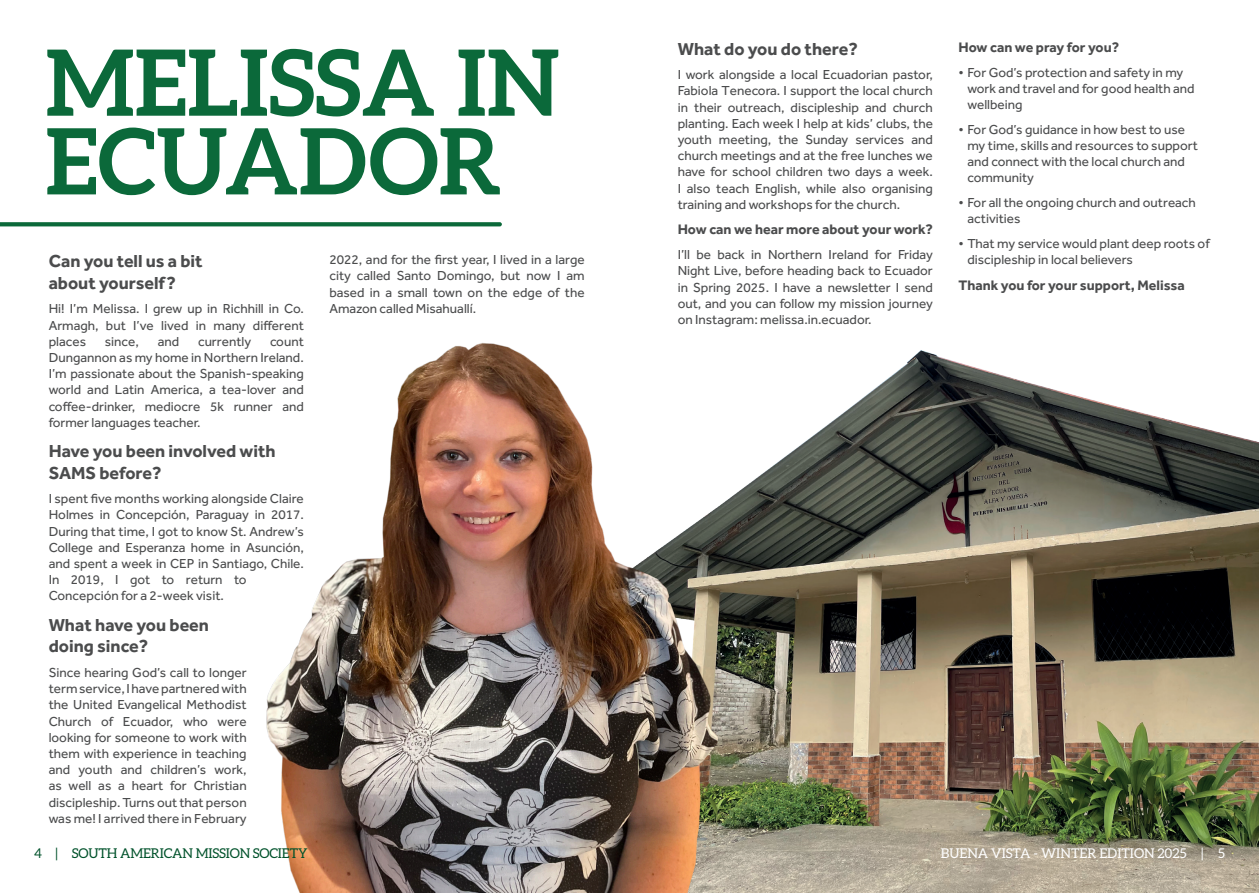
<style>
.page{position:relative;width:1259px;height:893px;background:#fff}
.page>*{position:absolute;margin:0;border:0;box-sizing:border-box;transform-origin:0 0}
.t1{font:700 91.5px/78.8px "Aleo";color:#0b693a}
.t2{font:700 18px/21.6px "Effra";color:#4b4c4d}
.t3{font:700 14.25px "Effra";color:#4b4c4d}
.t4{font:13.5px/16.2px "Effra";color:#4b4c4d;text-align:justify}
.t5{font:13.5px "Aleo";color:#fff}
.t6{font:13.5px "Aleo";letter-spacing:-.01em;color:#00522b}
</style>
<div class="page">
<img style="left:779px;top:350px;width:480px;height:543px">
<svg style="left:0;top:222px;width:502px;height:4px;background:#166f42"></svg>
<img style="left:266px;top:343px;width:513px;height:550px">
<p class="t1" style="left:45px;top:42px;width:515px">MELISSA IN<br>ECUADOR</p>
<p class="t2" style="left:49px;top:250px;width:156px">Can you tell us a bit about yourself?</p>
<p class="t4" style="left:49px;top:301px;width:257px">Hi! I’m Melissa. I grew up in Richhill in Co.<br>Armagh, but I’ve lived in many different places</p>
<p class="t4" style="left:105px;top:333px;width:36px">since,</p>
<p class="t4" style="left:158px;top:333px;width:23px">and</p>
<p class="t4" style="left:198px;top:333px;width:55px">currently</p>
<p class="t4" style="left:49px;top:333px;width:257px;text-indent:221px">count Dungannon as my home in Northern Ireland.<br>I’m passionate about the Spanish-speaking world and Latin America, a tea-lover and coffee-drinker, mediocre 5k runner and former languages teacher.</p>
<p class="t2" style="left:49px;top:440px;width:228px">Have you been involved with<br>SAMS before?</p>
<p class="t4" style="left:49px;top:490px;width:257px;text-align:left">I spent five months working alongside Claire Holmes in Concepción, Paraguay in 2017.<br>During that time, I got to know St. Andrew’s College and Esperanza home in Asunción, and spent a week in CEP in Santiago, Chile.<br>In 2019, I got to return to Concepción for a 2-week visit.</p>
<p class="t2" style="left:49px;top:613px;width:162px">What have you been doing since?</p>
<p class="t4" style="left:49px;top:664px;width:199px">Since hearing God’s call to longer term service, I have partnered with the United Evangelical Methodist Church of Ecuador, who were looking for someone to work with them with experience in teaching and youth and children’s work, as well as a heart for Christian discipleship. Turns out that person was me! I arrived there in February</p>
<p class="t6" style="left:34px;top:846px;width:275px">4 | SOUTH AMERICAN MISSION SOCIETY</p>
<p class="t4" style="left:329px;top:251px;width:257px">2022, and for the first year, I lived in a large city called Santo Domingo, but now I am based in a small town on the edge of the Amazon called Misahuallí.</p>
<p class="t2" style="left:677px;top:37px;width:182px">What do you do there?</p>
<p class="t4" style="left:677px;top:66px;width:257px">I work alongside a local Ecuadorian pastor, Fabiola Tenecora. I support the local church in their outreach, discipleship and church planting. Each week I help at kids’ clubs, the youth meeting, the Sunday services and church meetings and at the free lunches we have for school children two days a week.<br>I also teach English, while also organising training and workshops for the church.</p>
<p class="t3" style="left:677px;top:221px;width:257px">How can we hear more about your work?</p>
<p class="t4" style="left:677px;top:246px;width:257px">I’ll be back in Northern Ireland for Friday Night Live, before heading back to Ecuador in Spring 2025. I have a newsletter I send out, and you can follow my mission journey on Instagram: melissa.in.ecuador.</p>
<p class="t3" style="left:958px;top:39px;width:162px">How can we pray for you?</p>
<p class="t4" style="left:967px;top:64px;width:229px;text-align:left;text-indent:-9px">• For God’s protection and safety in my work and travel and for good health and wellbeing</p>
<p class="t4" style="left:967px;top:121px;width:232px;text-align:left;text-indent:-9px">• For God’s guidance in how best to use my time, skills and resources to support and connect with the local church and community</p>
<p class="t4" style="left:967px;top:194px;width:230px;text-indent:-9px">• For all the ongoing church and outreach activities</p>
<p class="t4" style="left:967px;top:235px;width:244px;text-indent:-9px">• That my service would plant deep roots of discipleship in local believers</p>
<p class="t3" style="left:958px;top:276px;width:228px">Thank you for your support, Melissa</p>
<p class="t5" style="left:941px;top:846px;width:285px">BUENA VISTA - WINTER EDITION 2025 | 5</p>
</div>
